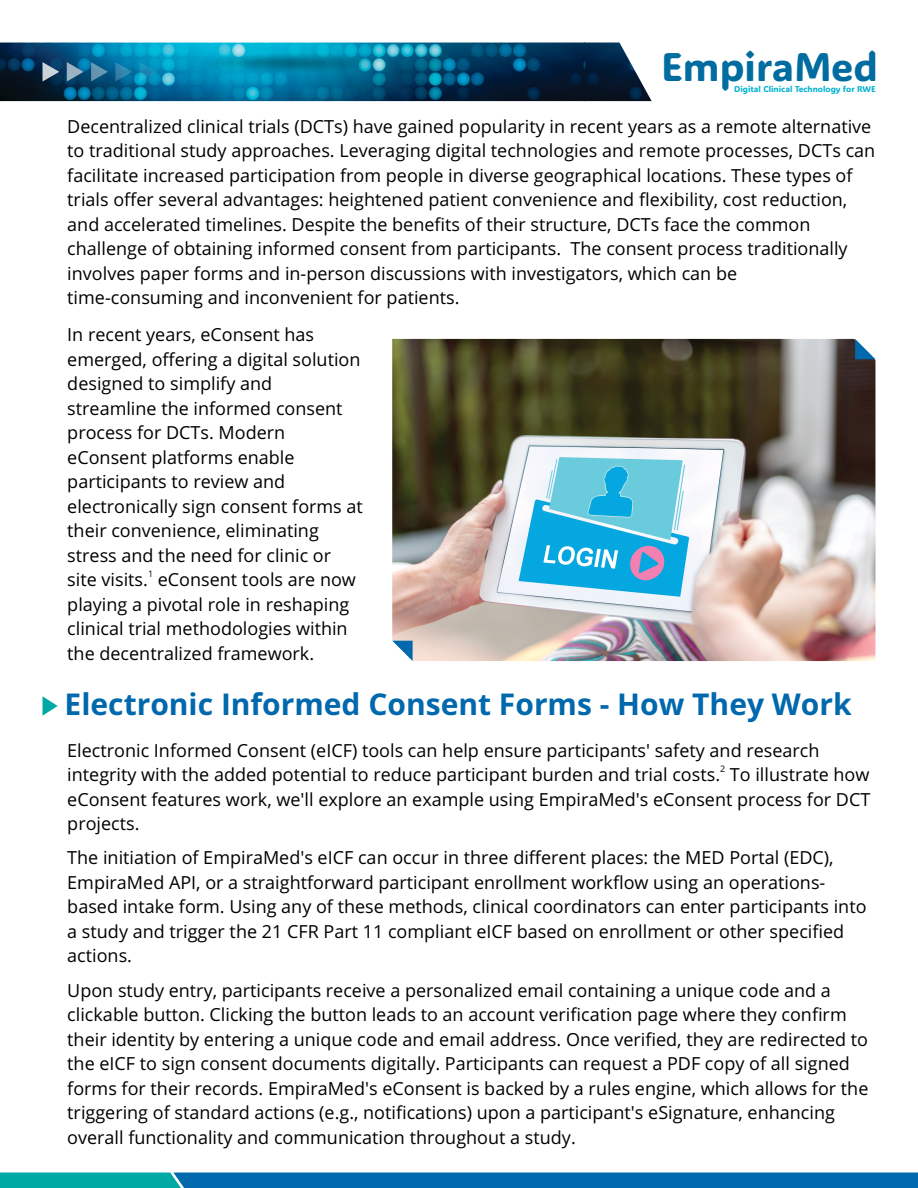
<style>
.page{position:relative;width:918px;height:1188px;background:#fff}
.page>*{position:absolute;margin:0;border:0;box-sizing:border-box;transform-origin:0 0}
.t1{font:39.9px "AD La M Display";color:#006c9f}
.t2{font:700 30px "Open Sans";color:#0068ad}
.t3{font:18px/24.5px "Open Sans";color:#000}
.t4{font:9px "Open Sans";color:#000}
.t5{font:8.4px "AD La M Display";color:#00b1d0}
</style>
<div class="page">
<svg style="left:0;top:1173px;width:918px;height:15px;background:#0075ab"></svg>
<svg style="left:43px;top:696px;width:15px;height:20px"></svg>
<img style="left:392px;top:339px;width:483px;height:322px">
<svg style="left:855px;top:339px;width:20px;height:20px"></svg>
<svg style="left:392px;top:641px;width:21px;height:20px"></svg>
<img style="left:0;top:43px;width:652px;height:58px">
<svg style="left:43px;top:62px;width:16px;height:20px"></svg>
<svg style="left:67px;top:62px;width:17px;height:20px"></svg>
<svg style="left:91px;top:62px;width:17px;height:20px"></svg>
<svg style="left:115px;top:62px;width:17px;height:20px"></svg>
<svg style="left:140px;top:62px;width:16px;height:20px"></svg>
<h1 class="t1" style="left:661px;top:39px;width:219px">EmpiraMed</h1>
<p class="t5" style="left:734px;top:83px;width:143px">Digital Clinical Technology for RWE</p>
<p class="t3" style="left:67px;top:116px;width:810px">Decentralized clinical trials (DCTs) have gained popularity in recent years as a remote alternative to traditional study approaches. Leveraging digital technologies and remote processes, DCTs can facilitate increased participation from people in diverse geographical locations. These types of trials offer several advantages: heightened patient convenience and flexibility, cost reduction, and accelerated timelines. Despite the benefits of their structure, DCTs face the common challenge of obtaining informed consent from participants. The consent process traditionally involves paper forms and in-person discussions with investigators, which can be time-consuming and inconvenient for patients.</p>
<p class="t3" style="left:67px;top:324px;width:297px">In recent years, eConsent has emerged, offering a digital solution designed to simplify and streamline the informed consent process for DCTs. Modern eConsent platforms enable participants to review and electronically sign consent forms at their convenience, eliminating stress and the need for clinic or</p>
<p class="t4" style="left:148px;top:570px;width:7px">1</p>
<p class="t3" style="left:67px;top:569px;width:290px">site visits. eConsent tools are now playing a pivotal role in reshaping clinical trial methodologies within the decentralized framework.</p>
<h2 class="t2" style="left:65px;top:692px;width:789px">Electronic Informed Consent Forms - How They Work</h2>
<p class="t3" style="left:67px;top:740px;width:754px">Electronic Informed Consent (eICF) tools can help ensure participants' safety and research</p>
<p class="t4" style="left:720px;top:765px;width:7px">2</p>
<p class="t3" style="left:67px;top:764px;width:805px;text-align:justify">integrity with the added potential to reduce participant burden and trial costs. To illustrate how eConsent features work, we'll explore an example using EmpiraMed's eConsent process for DCT projects.</p>
<p class="t3" style="left:67px;top:847px;width:801px">The initiation of EmpiraMed's eICF can occur in three different places: the MED Portal (EDC), EmpiraMed API, or a straightforward participant enrollment workflow using an operations&shy;based intake form. Using any of these methods, clinical coordinators can enter participants into a study and trigger the 21 CFR Part 11 compliant eICF based on enrollment or other specified actions.</p>
<p class="t3" style="left:67px;top:980px;width:803px">Upon study entry, participants receive a personalized email containing a unique code and a clickable button. Clicking the button leads to an account verification page where they confirm their identity by entering a unique code and email address. Once verified, they are redirected to the eICF to sign consent documents digitally. Participants can request a PDF copy of all signed forms for their records. EmpiraMed's eConsent is backed by a rules engine, which allows for the triggering of standard actions (e.g., notifications) upon a participant's eSignature, enhancing overall functionality and communication throughout a study.</p>
</div>
